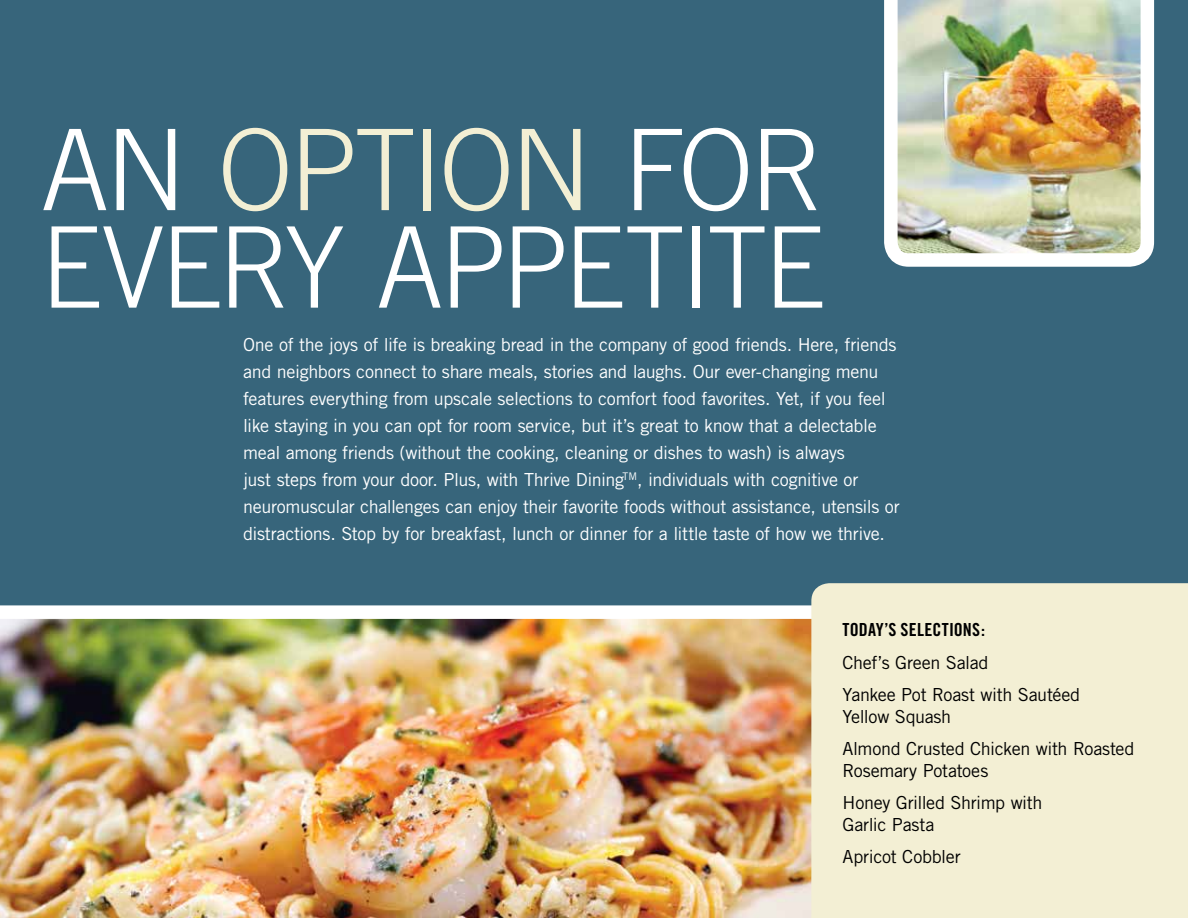
<style>
.page{position:relative;width:1188px;height:918px;background:#fff}
.page>*{position:absolute;margin:0;border:0;box-sizing:border-box;transform-origin:0 0}
.t1{font:300 112.5px/97.5px "Trade Gothic";letter-spacing:-.035em;color:#fff}
.t2{font:18px/27px "Trade Gothic";letter-spacing:-.02em;color:#fff}
.t3{font:18px/32.4px "Trade Gothic";letter-spacing:-.02em;color:#000}
.t4{font:18px "Trade Gothic Bold Cond Twenty";letter-spacing:.01em;color:#000}
.s1{color:#f3efd4}
</style>
<div class="page">
<img style="left:0;top:619px;width:811px;height:299px">
<div style="left:0;top:0;width:1188px;height:619px;background:#37657b"></div>
<img style="left:884px;top:0;width:270px;height:267px">
<div style="left:811px;top:583px;width:377px;height:335px;background:#f3efd4"></div>
<h1 class="t1" style="left:40px;top:120px;width:786px">AN <span class="s1">OPTION</span> FOR<br>EVERY APPETITE</h1>
<p class="t2" style="left:243px;top:331px;width:658px">One of the joys of life is breaking bread in the company of good friends. Here, friends and neighbors connect to share meals, stories and laughs. Our ever-changing menu features everything from upscale selections to comfort food favorites. Yet, if you feel like staying in you can opt for room service, but it’s great to know that a delectable meal among friends (without the cooking, cleaning or dishes to wash) is always<br>just steps from your door. Plus, with Thrive Dining<sup>TM</sup>, individuals with cognitive or neuromuscular challenges can enjoy their favorite foods without assistance, utensils or distractions. Stop by for breakfast, lunch or dinner for a little taste of how we thrive.</p>
<p class="t4" style="left:843px;top:619px;width:144px">TODAY’S SELECTIONS:</p>
<p class="t3" style="left:843px;top:646px;width:239px">Chef’s Green Salad<br>Yankee Pot Roast with Sautéed</p>
<p class="t3" style="left:843px;top:700px;width:293px">Yellow Squash<br>Almond Crusted Chicken with Roasted</p>
<p class="t3" style="left:843px;top:754px;width:201px">Rosemary Potatoes<br>Honey Grilled Shrimp with</p>
<p class="t3" style="left:843px;top:808px;width:120px">Garlic Pasta<br>Apricot Cobbler</p>
</div>
